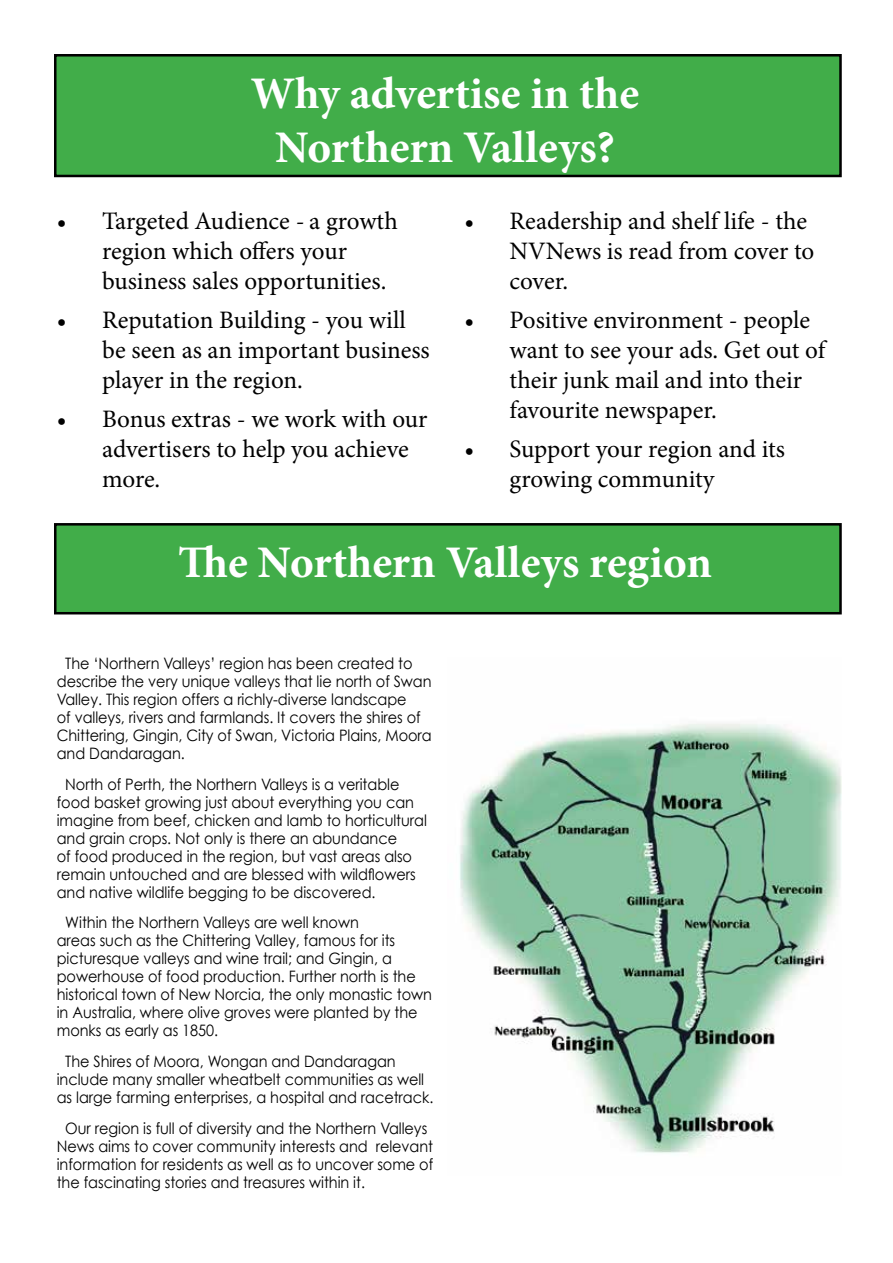
<style>
.page{position:relative;width:893px;height:1263px;background:#fff}
.page>*{position:absolute;margin:0;border:0;box-sizing:border-box;transform-origin:0 0}
.t1{font:700 45.15px/54.3px "Minion Pro";color:#fff;text-align:center}
.t2{font:25.2px/30.2px "Minion Pro";color:#000}
.t3{font:15.75px/18px "Century Gothic";letter-spacing:-.005em;color:#000;scale:.92 1}
</style>
<div class="page">
<div style="left:55px;top:55px;width:785px;height:121px;background:#41ad49"></div>
<div style="left:54px;top:54px;width:788px;height:123px;border:3px solid #000"></div>
<div style="left:55px;top:524px;width:785px;height:89px;background:#41ad49"></div>
<div style="left:54px;top:523px;width:788px;height:91px;border:3px solid #000"></div>
<img style="left:460px;top:723px;width:382px;height:430px">
<h1 class="t1" style="left:251px;top:65px;width:390px">Why advertise in the<br>Northern Valleys?</h1>
<h2 class="t2" style="left:102px;top:206px;width:297px;text-indent:-45px">• Targeted Audience - a growth region which offers your business sales opportunities.</h2>
<h2 class="t2" style="left:102px;top:305px;width:329px;text-indent:-45px">• Reputation Building - you will be seen as an important business player in the region.</h2>
<h2 class="t2" style="left:102px;top:404px;width:327px;text-indent:-45px">• Bonus extras - we work with our advertisers to help you achieve more.</h2>
<h2 class="t2" style="left:510px;top:206px;width:306px;text-indent:-45px">• Readership and shelf life - the<br>NVNews is read from cover to cover.</h2>
<h2 class="t2" style="left:510px;top:305px;width:317px;text-indent:-45px">• Positive environment - people want to see your ads. Get out of their junk mail and into their favourite newspaper.</h2>
<h2 class="t2" style="left:510px;top:434px;width:277px;text-indent:-45px">• Support your region and its growing community</h2>
<h1 class="t1" style="left:178px;top:534px;width:535px">The Northern Valleys region</h1>
<p class="t3" style="left:57px;top:654px;width:409px;text-indent:9px">The ‘Northern Valleys’ region has been created to describe the very unique valleys that lie north of Swan Valley. This region offers a richly-diverse landscape<br>of valleys, rivers and farmlands. It covers the shires of Chittering, Gingin, City of Swan, Victoria Plains, Moora and Dandaragan.</p>
<p class="t3" style="left:57px;top:775px;width:404px;text-indent:9px">North of Perth, the Northern Valleys is a veritable food basket growing just about everything you can imagine from beef, chicken and lamb to horticultural and grain crops. Not only is there an abundance<br>of food produced in the region, but vast areas also remain untouched and are blessed with wildflowers and native wildlife begging to be discovered.</p>
<p class="t3" style="left:57px;top:913px;width:409px;text-indent:9px">Within the Northern Valleys are well known<br>areas such as the Chittering Valley, famous for its picturesque valleys and wine trail; and Gingin, a powerhouse of food production. Further north is the historical town of New Norcia, the only monastic town in Australia, where olive groves were planted by the monks as early as 1850.</p>
<p class="t3" style="left:57px;top:1052px;width:411px;text-indent:9px">The Shires of Moora, Wongan and Dandaragan include many smaller wheatbelt communities as well as large farming enterprises, a hospital and racetrack.</p>
<p class="t3" style="left:57px;top:1119px;width:411px;text-indent:9px">Our region is full of diversity and the Northern Valleys News aims to cover community interests and relevant information for residents as well as to uncover some of the fascinating stories and treasures within it.</p>
</div>
